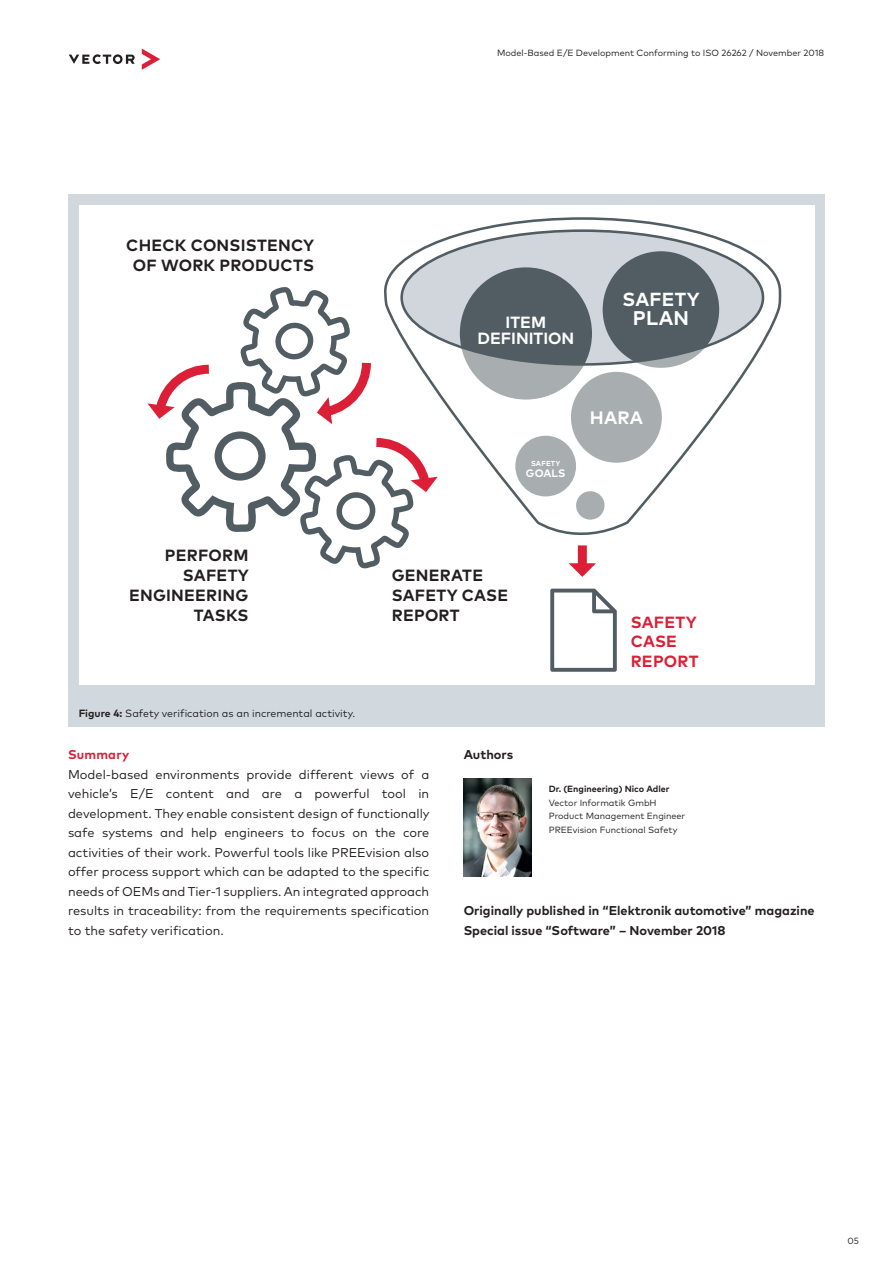
<style>
.page{position:relative;width:893px;height:1263px;background:#fff}
.page>*{position:absolute;margin:0;border:0;box-sizing:border-box;transform-origin:0 0}
.t1{font:700 19.8px "Mark Pro";color:#fff}
.t2{font:700 18.9px "Mark Pro";letter-spacing:.015em;color:#fff}
.t3{font:700 18px "Mark Pro";color:#fff}
.t4{font:700 16.2px/19.8px "Mark Pro";letter-spacing:.015em;color:#231f20;text-align:center}
.t5{font:700 16.2px/19.8px "Mark Pro";letter-spacing:.015em;color:#da1f37}
.t6{font:700 16.2px "Mark Pro";color:#fff}
.t7{font:12.75px/19.5px "Mark Pro";color:#231f20;text-align:justify}
.t8{font:700 12.75px/19.5px "Mark Pro";color:#231f20}
.t9{font:700 12.75px "Mark Pro";letter-spacing:.015em;color:#da1f37}
.t10{font:700 10.8px "Mark Pro";letter-spacing:.015em;color:#fff}
.t11{font:10.5px "Mark Pro";color:#231f20}
.t12{font:9px/13.5px "Mark Pro";color:#231f20}
.t13{font:700 9px "Mark Pro";color:#231f20}
.t14{font:700 7.2px "Mark Pro";letter-spacing:.015em;color:#fff}
.s1{font-weight:700}
</style>
<div class="page">
<svg style="left:142px;top:49px;width:18px;height:21px"></svg>
<svg style="left:69px;top:54px;width:66px;height:10px"></svg>
<img style="left:464px;top:779px;width:68px;height:97px">
<div style="left:68px;top:194px;width:757px;height:533px;background:#d2d9de"></div>
<div style="left:79px;top:205px;width:735px;height:480px;background:#fff"></div>
<svg style="left:384px;top:217px;width:398px;height:331px"></svg>
<svg style="left:550px;top:589px;width:67px;height:83px"></svg>
<svg style="left:148px;top:286px;width:290px;height:283px"></svg>
<div style="left:578px;top:545px;width:9px;height:20px;background:#da1f37"></div>
<svg style="left:569px;top:563px;width:27px;height:14px"></svg>
<p class="t12" style="left:497px;top:45px;width:329px">Model-Based E/E Development Conforming to ISO 26262 / November 2018</p>
<p class="t4" style="left:126px;top:234px;width:190px">CHECK CONSISTENCY<br>OF WORK PRODUCTS</p>
<p class="t4" style="left:129px;top:544px;width:121px;text-align:right">PERFORM<br>SAFETY<br>ENGINEERING<br>TASKS</p>
<p class="t11" style="left:79px;top:705px;width:278px"><span class="s1">Figure 4:</span> Safety verification as an incremental activity.</p>
<h2 class="t2" style="left:623px;top:285px;width:79px">SAFETY</h2>
<p class="t6" style="left:506px;top:309px;width:42px">ITEM</p>
<h1 class="t1" style="left:633px;top:303px;width:58px">PLAN</h1>
<p class="t6" style="left:477px;top:326px;width:98px">DEFINITION</p>
<p class="t14" style="left:531px;top:458px;width:31px">SAFETY</p>
<p class="t10" style="left:526px;top:465px;width:41px">GOALS</p>
<h3 class="t3" style="left:590px;top:404px;width:55px">HARA</h3>
<p class="t4" style="left:392px;top:564px;width:118px;text-align:left">GENERATE<br>SAFETY CASE<br>REPORT</p>
<p class="t5" style="left:631px;top:610px;width:69px">SAFETY<br>CASE<br>REPORT</p>
<p class="t9" style="left:68px;top:745px;width:63px">Summary</p>
<p class="t7" style="left:68px;top:763px;width:363px">Model-based environments provide different views of a vehicle’s E/E content and are a powerful tool in development. They enable consistent design of functionally safe systems and help engineers to focus on the core activities of their work. Powerful tools like PREEvision also offer process support which can be adapted to the specific needs of OEMs and Tier-1 suppliers. An integrated approach results in traceability: from the requirements specification to the safety verification.</p>
<p class="t8" style="left:464px;top:744px;width:51px">Authors</p>
<p class="t13" style="left:549px;top:782px;width:122px">Dr. (Engineering) Nico Adler</p>
<p class="t12" style="left:549px;top:795px;width:138px">Vector Informatik GmbH<br>Product Management Engineer<br>PREEvision Functional Safety</p>
<p class="t8" style="left:464px;top:900px;width:352px">Originally published in “Elektronik automotive” magazine<br>Special issue “Software” – November 2018</p>
<p class="t12" style="left:847px;top:1233px;width:13px">05</p>
</div>
